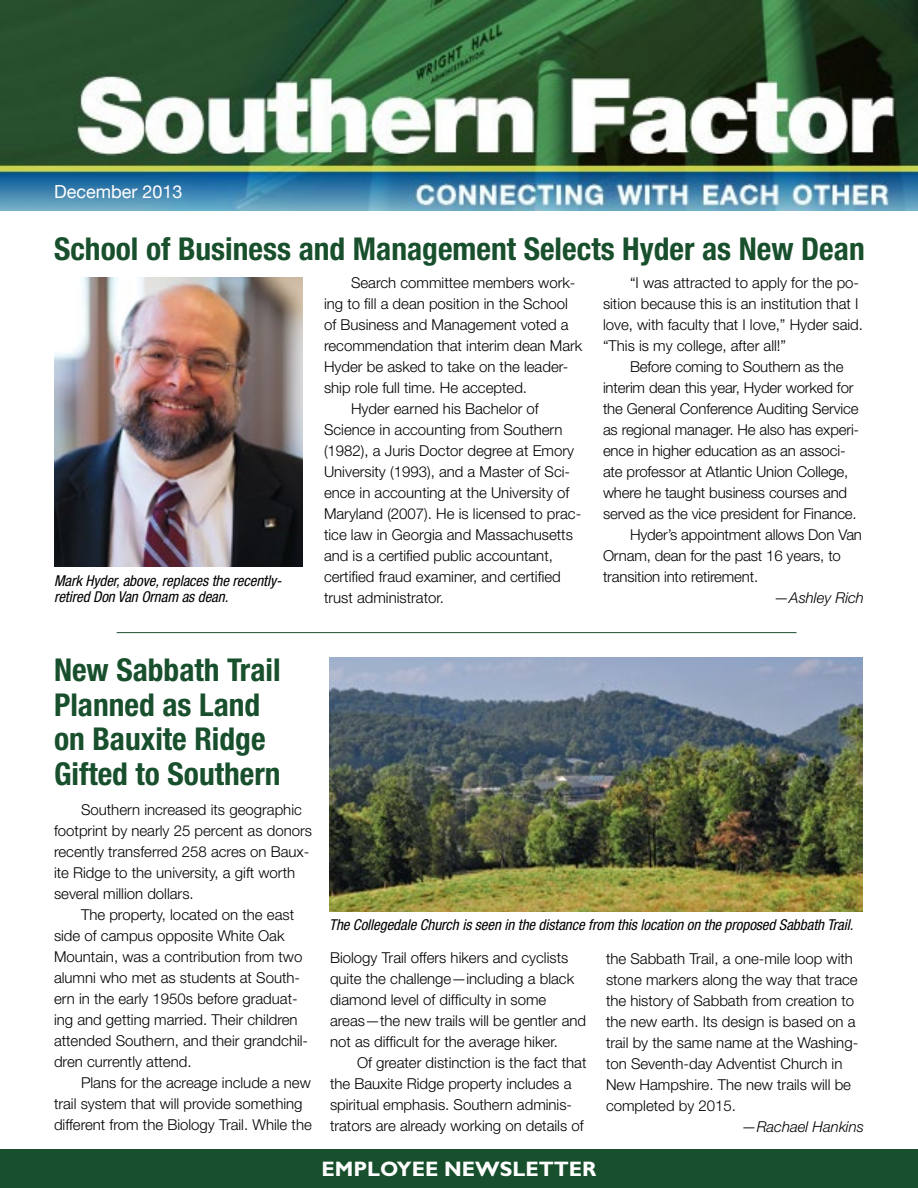
<style>
.page{position:relative;width:918px;height:1188px;background:#fff}
.page>*{position:absolute;margin:0;border:0;box-sizing:border-box;transform-origin:0 0}
.t1{font:700 condensed 31.5px/34.5px "Helvetica Neue";color:#184f2c}
.t2{font:700 21px "Gill Sans";color:#fff}
.t3{font:18px "Helvetica Neue";color:#fff}
.t4{font:300 15px/21px "Helvetica Neue";color:#000}
.t5{font:italic condensed 15px/15.8px "Helvetica Neue";letter-spacing:-.005em;color:#000}
.t6{font:italic 300 15px "Helvetica Neue";color:#000}
</style>
<div class="page">
<img style="left:0;top:1px;width:918px;height:210px">
<div style="left:0;top:1149px;width:918px;height:39px;background:#184f2c"></div>
<hr style="left:117px;top:632px;width:679px;height:1px;background:#184f2c">
<img style="left:329px;top:658px;width:533px;height:254px">
<img style="left:54px;top:278px;width:248px;height:289px">
<p class="t3" style="left:54px;top:181px;width:130px">December 2013</p>
<h1 class="t1" style="left:54px;top:231px;width:812px">School of Business and Management Selects Hyder as New Dean</h1>
<p class="t4" style="left:351px;top:272px;width:226px">Search committee members work-</p>
<p class="t4" style="left:324px;top:293px;width:245px">ing to fill a dean position in the School</p>
<p class="t4" style="left:324px;top:314px;width:246px">of Business and Management voted a</p>
<p class="t4" style="left:324px;top:335px;width:260px">recommendation that interim dean Mark</p>
<p class="t4" style="left:324px;top:356px;width:246px">Hyder be asked to take on the leader-</p>
<p class="t4" style="left:324px;top:377px;width:205px">ship role full time. He accepted.</p>
<p class="t4" style="left:351px;top:398px;width:189px">Hyder earned his Bachelor of</p>
<p class="t4" style="left:324px;top:419px;width:240px">Science in accounting from Southern</p>
<p class="t4" style="left:324px;top:440px;width:252px">(1982), a Juris Doctor degree at Emory</p>
<p class="t4" style="left:324px;top:461px;width:248px">University (1993), and a Master of Sci-</p>
<p class="t4" style="left:324px;top:482px;width:247px">ence in accounting at the University of</p>
<p class="t4" style="left:324px;top:503px;width:259px">Maryland (2007). He is licensed to prac-</p>
<p class="t4" style="left:324px;top:524px;width:250px">tice law in Georgia and Massachusetts</p>
<p class="t4" style="left:324px;top:545px;width:230px">and is a certified public accountant,</p>
<p class="t4" style="left:324px;top:566px;width:238px">certified fraud examiner, and certified</p>
<p class="t4" style="left:324px;top:587px;width:122px">trust administrator.</p>
<p class="t4" style="left:603px;top:272px;width:262px;text-indent:27px">“I was attracted to apply for the po&shy;sition because this is an institution that I love, with faculty that I love,” Hyder said. “This is my college, after all!”</p>
<p class="t4" style="left:630px;top:356px;width:215px">Before coming to Southern as the</p>
<p class="t4" style="left:603px;top:377px;width:252px">interim dean this year, Hyder worked for</p>
<p class="t4" style="left:603px;top:398px;width:257px">the General Conference Auditing Service</p>
<p class="t4" style="left:603px;top:419px;width:258px">as regional manager. He also has experi-</p>
<p class="t4" style="left:603px;top:440px;width:244px">ence in higher education as an associ-</p>
<p class="t4" style="left:603px;top:461px;width:247px">ate professor at Atlantic Union College,</p>
<p class="t4" style="left:603px;top:482px;width:246px">where he taught business courses and</p>
<p class="t4" style="left:603px;top:503px;width:255px">served as the vice president for Finance.</p>
<p class="t4" style="left:630px;top:524px;width:234px">Hyder’s appointment allows Don Van</p>
<p class="t4" style="left:603px;top:545px;width:240px">Ornam, dean for the past 16 years, to</p>
<p class="t4" style="left:603px;top:566px;width:157px">transition into retirement.</p>
<p class="t6" style="left:774px;top:589px;width:91px">—Ashley Rich</p>
<p class="t5" style="left:54px;top:573px;width:229px">Mark Hyder, above, replaces the recently&shy;retired Don Van Ornam as dean.</p>
<h1 class="t1" style="left:54px;top:652px;width:228px">New Sabbath Trail<br>Planned as Land on Bauxite Ridge<br>Gifted to Southern</h1>
<p class="t4" style="left:54px;top:799px;width:260px;text-indent:27px">Southern increased its geographic footprint by nearly 25 percent as donors recently transferred 258 acres on Baux&shy;ite Ridge to the university, a gift worth several million dollars.</p>
<p class="t4" style="left:54px;top:904px;width:256px;text-indent:27px">The property, located on the east side of campus opposite White Oak Mountain, was a contribution from two alumni who met as students at South&shy;ern in the early 1950s before graduat&shy;ing and getting married. Their children attended Southern, and their grandchil&shy;dren currently attend.</p>
<p class="t4" style="left:54px;top:1072px;width:259px;text-indent:27px">Plans for the acreage include a new trail system that will provide something different from the Biology Trail. While the</p>
<p class="t5" style="left:329px;top:917px;width:526px">The Collegedale Church is seen in the distance from this location on the proposed Sabbath Trail.</p>
<p class="t4" style="left:330px;top:947px;width:258px">Biology Trail offers hikers and cyclists quite the challenge—including a black diamond level of difficulty in some areas—the new trails will be gentler and not as difficult for the average hiker.</p>
<p class="t4" style="left:330px;top:1052px;width:258px;text-indent:27px">Of greater distinction is the fact that the Bauxite Ridge property includes a spiritual emphasis. Southern adminis&shy;trators are already working on details of</p>
<p class="t4" style="left:606px;top:948px;width:254px">the Sabbath Trail, a one-mile loop with stone markers along the way that trace the history of Sabbath from creation to the new earth. Its design is based on a trail by the same name at the Washing&shy;ton Seventh-day Adventist Church in New Hampshire. The new trails will be completed by 2015.</p>
<p class="t6" style="left:742px;top:1118px;width:124px">—Rachael Hankins</p>
<h2 class="t2" style="left:322px;top:1156px;width:276px">EMPLOYEE NEWSLETTER</h2>
</div>
